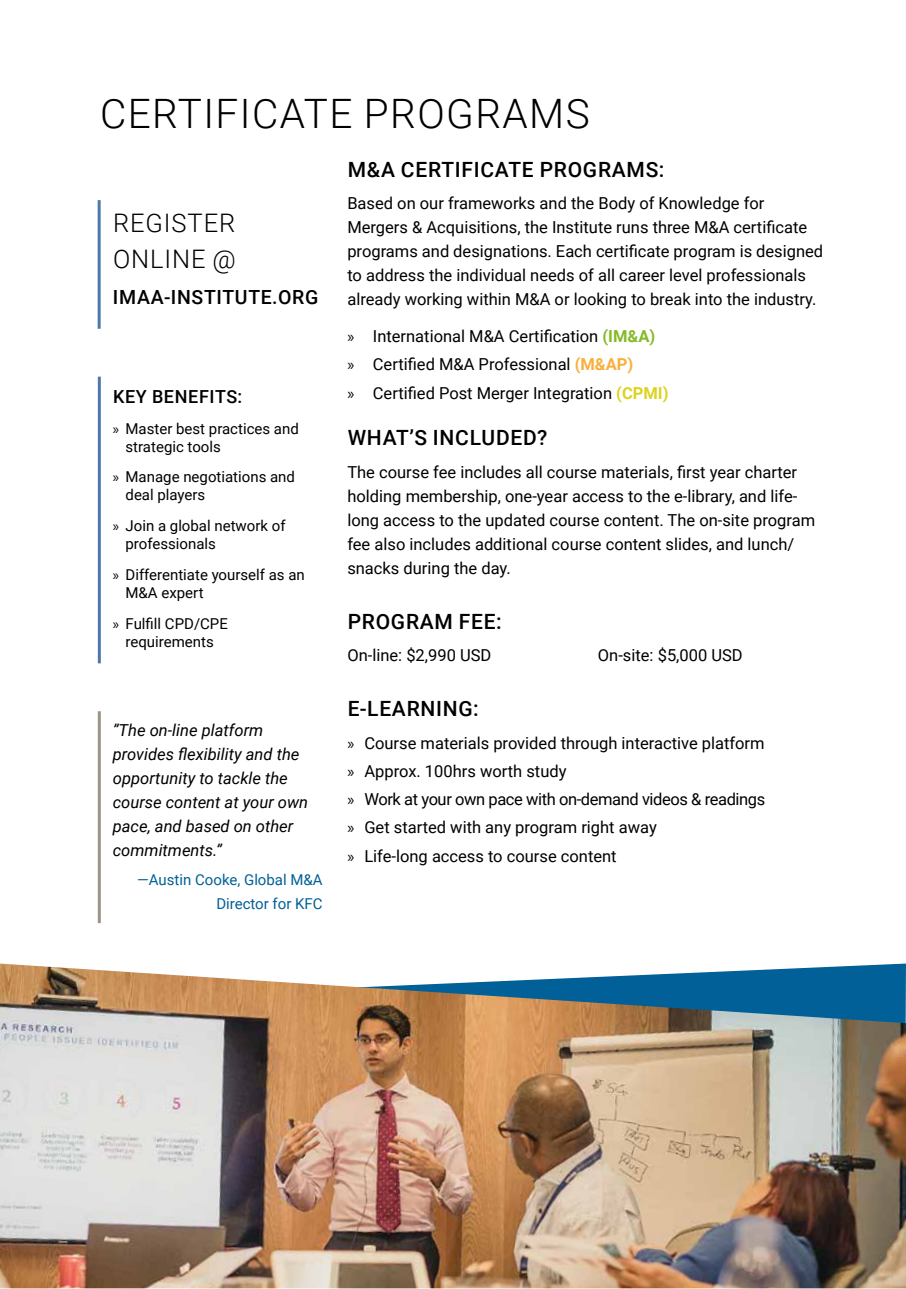
<style>
.page{position:relative;width:906px;height:1289px;background:#fff}
.page>*{position:absolute;margin:0;border:0;box-sizing:border-box;transform-origin:0 0}
.t1{font:300 40.5px "Roboto";letter-spacing:.035em;color:#000}
.t2{font:300 25.5px/36px "Roboto";letter-spacing:.035em;color:#000}
.t3{font:500 21px "Roboto";letter-spacing:.035em;color:#000}
.t4{font:500 19.5px "Roboto";letter-spacing:.035em;color:#000}
.t5{font:500 18px "Roboto";letter-spacing:.035em;color:#000}
.t6{font:16.5px/24px "Roboto";color:#000}
.t7{font:italic 16.5px/24px "Roboto";color:#000}
.t8{font:15px/18px "Roboto";color:#000}
.t9{font:15px/24px "Roboto";color:#006097;text-align:right}
.s1{font-family:"Myriad Pro"}
.s2{font-weight:700;color:#84ba26}
.s3{font-weight:700;color:#f9af3c}
.s4{font-weight:700;color:#dcd320}
</style>
<div class="page">
<hr style="left:98px;top:376px;width:3px;height:287px;background:#4c79aa">
<hr style="left:98px;top:200px;width:3px;height:129px;background:#4c79aa">
<hr style="left:98px;top:711px;width:3px;height:212px;background:#9c9488">
<img style="left:0;top:963px;width:906px;height:325px">
<h1 class="t1" style="left:100px;top:85px;width:491px">CERTIFICATE PROGRAMS</h1>
<h2 class="t2" style="left:113px;top:204px;width:124px">REGISTER<br>ONLINE @</h2>
<p class="t4" style="left:113px;top:283px;width:207px">IMAA-INSTITUTE.ORG</p>
<p class="t5" style="left:113px;top:384px;width:131px">KEY BENEFITS:</p>
<p class="t8" style="left:126px;top:419px;width:175px;text-indent:-13px"><span class="s1">»</span> Master best practices and strategic tools</p>
<p class="t8" style="left:126px;top:467px;width:171px;text-indent:-13px"><span class="s1">»</span> Manage negotiations and deal players</p>
<p class="t8" style="left:126px;top:516px;width:162px;text-indent:-13px"><span class="s1">»</span> Join a global network of professionals</p>
<p class="t8" style="left:126px;top:565px;width:181px;text-indent:-13px"><span class="s1">»</span> Differentiate yourself as an<br>M&amp;A expert</p>
<p class="t8" style="left:113px;top:614px;width:117px;text-align:center"><span class="s1">»</span> Fulfill CPD/CPE requirements</p>
<p class="t7" style="left:113px;top:718px;width:197px">”The on-line platform provides flexibility and the opportunity to tackle the course content at your own pace, and based on other commitments.”</p>
<p class="t9" style="left:137px;top:866px;width:187px">—Austin Cooke, Global M&amp;A<br>Director for KFC</p>
<p class="t3" style="left:348px;top:154px;width:318px">M&amp;A CERTIFICATE PROGRAMS:</p>
<p class="t6" style="left:347px;top:191px;width:477px">Based on our frameworks and the Body of Knowledge for Mergers &amp; Acquisitions, the Institute runs three M&amp;A certificate programs and designations. Each certificate program is designed to address the individual needs of all career level professionals already working within M&amp;A or looking to break into the industry.</p>
<p class="t6" style="left:347px;top:321px;width:323px;line-height:28.2px"><span class="s1">»</span> International M&amp;A Certification <span class="s2">(IM&amp;A)<br></span><span class="s1">»</span> Certified M&amp;A Professional <span class="s3">(M&amp;AP)<br></span><span class="s1">»</span> Certified Post Merger Integration <span class="s4">(CPMI)</span></p>
<p class="t3" style="left:348px;top:423px;width:201px">WHAT’S INCLUDED?</p>
<p class="t6" style="left:347px;top:459px;width:469px">The course fee includes all course materials, first year charter holding membership, one-year access to the e-library, and life&shy;long access to the updated course content. The on-site program fee also includes additional course content slides, and lunch/ snacks during the day.</p>
<p class="t3" style="left:348px;top:606px;width:155px">PROGRAM FEE:</p>
<p class="t6" style="left:347px;top:642px;width:145px">On-line: $2,990 USD</p>
<p class="t6" style="left:598px;top:642px;width:146px">On-site: $5,000 USD</p>
<p class="t3" style="left:348px;top:694px;width:132px">E-LEARNING:</p>
<p class="t6" style="left:347px;top:728px;width:419px;line-height:28.2px"><span class="s1">»</span> Course materials provided through interactive platform <span class="s1">»</span> Approx. 100hrs worth study<br><span class="s1">»</span> Work at your own pace with on-demand videos &amp; readings <span class="s1">»</span> Get started with any program right away<br><span class="s1">»</span> Life-long access to course content</p>
</div>
